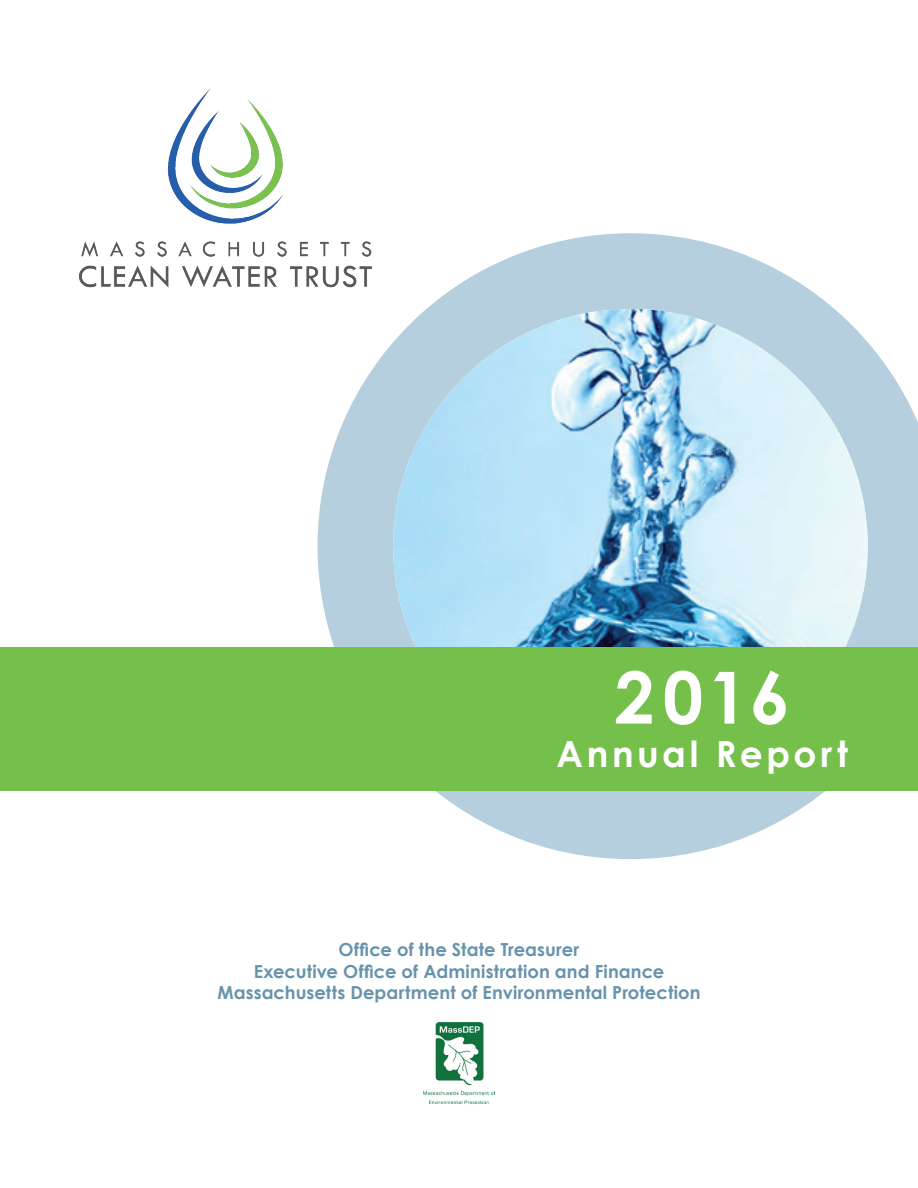
<style>
.page{position:relative;width:918px;height:1188px;background:#fff}
.page>*{position:absolute;margin:0;border:0;box-sizing:border-box;transform-origin:0 0}
.t1{font:700 72px "Century Gothic";color:#fff}
.t2{font:700 36px "Century Gothic";letter-spacing:.1em;color:#fff}
.t3{font:700 18px/21.6px "Century Gothic";letter-spacing:.005em;color:#6793ac;text-align:center}
</style>
<div class="page">
<img style="left:423px;top:1022px;width:72px;height:81px">
<img style="left:78px;top:88px;width:240px;height:200px">
<svg style="left:318px;top:233px;width:600px;height:626px;fill:#b6cfde"></svg>
<img style="left:393px;top:309px;width:475px;height:474px;border-radius:237px">
<div style="left:0;top:647px;width:918px;height:144px;background:#74c04b"></div>
<h1 class="t1" style="left:614px;top:643px;width:177px">2016</h1>
<h2 class="t2" style="left:557px;top:726px;width:293px">Annual Report</h2>
<p class="t3" style="left:217px;top:938px;width:485px">Office of the State Treasurer<br>Executive Office of Administration and Finance<br>Massachusetts Department of Environmental Protection</p>
</div>
